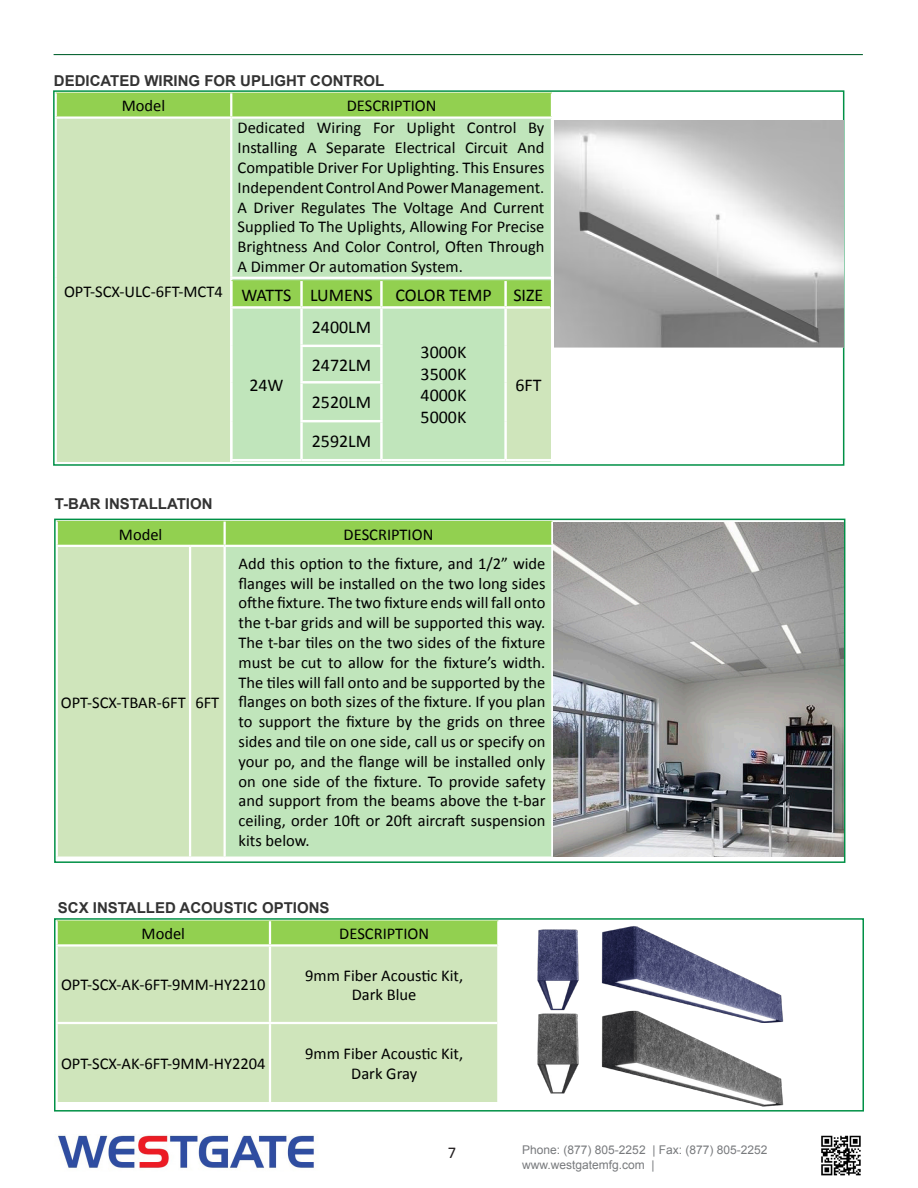
<style>
.page{position:relative;width:918px;height:1188px;background:#fff}
.page>*{position:absolute;margin:0;border:0;box-sizing:border-box;transform-origin:0 0}
.t1{font:18px "Calibri";color:#000}
.t2{font:16.5px/19.8px "Calibri";color:#000;text-align:justify}
.t3{font:16.5px "Calibri";color:#231f20}
.t4{font:700 15px "Arial";color:#333}
.t5{font:12px "Arial";color:#787a7d}
</style>
<div class="page">
<img style="left:58px;top:1135px;width:256px;height:34px">
<img style="left:821px;top:1135px;width:40px;height:41px">
<hr style="left:54px;top:54px;width:809px;height:1px;background:#0d6736">
<div style="left:57px;top:93px;width:494px;height:23px;background:#92d050"></div>
<div style="left:56px;top:118px;width:175px;height:345px;background:#cfe5bb"></div>
<div style="left:232px;top:119px;width:319px;height:343px;background:#c0e5bb"></div>
<hr style="left:55px;top:119px;width:2px;height:159px;background:#fff">
<hr style="left:55px;top:278px;width:2px;height:184px;background:#fff">
<hr style="left:230px;top:93px;width:2px;height:23px;background:#fff">
<hr style="left:230px;top:119px;width:2px;height:158px;background:#fff">
<hr style="left:230px;top:279px;width:2px;height:183px;background:#fff">
<hr style="left:55px;top:116px;width:176px;height:3px;background:#fff">
<hr style="left:230px;top:277px;width:323px;height:2px;background:#fff">
<hr style="left:55px;top:462px;width:176px;height:2px;background:#fff">
<div style="left:53px;top:90px;width:791px;height:376px;border:2px solid #009046"></div>
<img style="left:555px;top:120px;width:288px;height:228px">
<svg style="left:231px;top:280px;width:320px;height:179px;background:#b8e1a9"></svg>
<div style="left:506px;top:307px;width:45px;height:153px;background:#cfe5bb"></div>
<hr style="left:230px;top:281px;width:3px;height:25px;background:#fff">
<hr style="left:230px;top:309px;width:3px;height:37px;background:#fff">
<hr style="left:230px;top:346px;width:3px;height:36px;background:#fff">
<hr style="left:230px;top:382px;width:3px;height:39px;background:#fff">
<hr style="left:230px;top:421px;width:3px;height:38px;background:#fff">
<hr style="left:230px;top:459px;width:72px;height:2px;background:#fff">
<hr style="left:381px;top:459px;width:125px;height:2px;background:#fff">
<hr style="left:506px;top:459px;width:46px;height:2px;background:#fff">
<hr style="left:300px;top:281px;width:3px;height:25px;background:#fff">
<hr style="left:380px;top:281px;width:3px;height:25px;background:#fff">
<hr style="left:504px;top:281px;width:3px;height:25px;background:#fff">
<hr style="left:302px;top:459px;width:79px;height:2px;background:#fff">
<hr style="left:300px;top:309px;width:3px;height:36px;background:#fff">
<hr style="left:380px;top:309px;width:3px;height:36px;background:#fff">
<hr style="left:504px;top:309px;width:3px;height:37px;background:#fff">
<hr style="left:300px;top:347px;width:3px;height:34px;background:#fff">
<hr style="left:380px;top:347px;width:3px;height:34px;background:#fff">
<hr style="left:504px;top:346px;width:3px;height:36px;background:#fff">
<hr style="left:300px;top:384px;width:3px;height:36px;background:#fff">
<hr style="left:380px;top:384px;width:3px;height:36px;background:#fff">
<hr style="left:504px;top:382px;width:3px;height:39px;background:#fff">
<hr style="left:300px;top:422px;width:3px;height:37px;background:#fff">
<hr style="left:380px;top:422px;width:3px;height:37px;background:#fff">
<hr style="left:504px;top:421px;width:3px;height:38px;background:#fff">
<hr style="left:230px;top:306px;width:72px;height:3px;background:#fff">
<hr style="left:302px;top:306px;width:79px;height:3px;background:#fff">
<hr style="left:381px;top:306px;width:125px;height:3px;background:#fff">
<hr style="left:506px;top:306px;width:44px;height:3px;background:#fff">
<hr style="left:300px;top:345px;width:83px;height:2px;background:#fff">
<hr style="left:300px;top:381px;width:83px;height:3px;background:#fff">
<hr style="left:300px;top:420px;width:83px;height:2px;background:#fff">
<div style="left:58px;top:522px;width:493px;height:23px;background:#92d050"></div>
<div style="left:58px;top:547px;width:166px;height:310px;background:#cfe5bb"></div>
<div style="left:225px;top:546px;width:327px;height:312px;background:#c0e5bb"></div>
<hr style="left:224px;top:522px;width:2px;height:23px;background:#fff">
<hr style="left:189px;top:547px;width:2px;height:310px;background:#fff">
<hr style="left:224px;top:547px;width:2px;height:310px;background:#fff">
<hr style="left:551px;top:547px;width:3px;height:310px;background:#fff">
<hr style="left:225px;top:545px;width:329px;height:2px;background:#fff">
<hr style="left:225px;top:857px;width:329px;height:2px;background:#fff">
<div style="left:54px;top:519px;width:791px;height:344px;border:2px solid #009046"></div>
<img style="left:553px;top:523px;width:290px;height:333px">
<img style="left:537px;top:926px;width:246px;height:85px">
<div style="left:58px;top:921px;width:439px;height:23px;background:#92d050"></div>
<div style="left:58px;top:947px;width:439px;height:155px;background:#cfe5bb"></div>
<hr style="left:269px;top:921px;width:2px;height:23px;background:#fff">
<hr style="left:269px;top:947px;width:2px;height:75px;background:#fff">
<hr style="left:269px;top:1024px;width:2px;height:78px;background:#fff">
<hr style="left:56px;top:1022px;width:214px;height:2px;background:#fff">
<hr style="left:270px;top:1022px;width:227px;height:2px;background:#fff">
<div style="left:54px;top:918px;width:810px;height:194px;border:2px solid #009046"></div>
<img style="left:499px;top:1011px;width:324px;height:101px">
<p class="t4" style="left:54px;top:71px;width:332px">DEDICATED WIRING FOR UPLIGHT CONTROL</p>
<p class="t2" style="left:238px;top:117px;width:308px">Dedicated Wiring For Uplight Control By Installing A Separate Electrical Circuit And Compatible Driver For Uplighting. This Ensures Independent Control And Power Management.<br>A Driver Regulates The Voltage And Current Supplied To The Uplights, Allowing For Precise Brightness And Color Control, Often Through A Dimmer Or automation System.</p>
<p class="t1" style="left:241px;top:283px;width:52px">WATTS</p>
<p class="t1" style="left:310px;top:283px;width:64px">LUMENS</p>
<p class="t1" style="left:395px;top:283px;width:98px">COLOR TEMP</p>
<p class="t1" style="left:513px;top:283px;width:31px">SIZE</p>
<p class="t2" style="left:122px;top:95px;width:45px">Model</p>
<p class="t2" style="left:347px;top:95px;width:91px">DESCRIPTION</p>
<p class="t2" style="left:64px;top:280px;width:160px">OPT-SCX-ULC-6FT-MCT4</p>
<p class="t4" style="left:55px;top:494px;width:159px">T-BAR INSTALLATION</p>
<p class="t1" style="left:249px;top:373px;width:36px">24W</p>
<p class="t1" style="left:312px;top:316px;width:61px">2400LM</p>
<p class="t1" style="left:312px;top:354px;width:61px">2472LM</p>
<p class="t1" style="left:312px;top:391px;width:61px">2520LM</p>
<p class="t1" style="left:312px;top:430px;width:61px">2592LM</p>
<p class="t1" style="left:421px;top:341px;width:47px">3000K</p>
<p class="t1" style="left:421px;top:363px;width:47px">3500K</p>
<p class="t1" style="left:421px;top:384px;width:47px">4000K</p>
<p class="t1" style="left:421px;top:406px;width:47px">5000K</p>
<p class="t2" style="left:119px;top:523px;width:45px">Model</p>
<p class="t2" style="left:344px;top:523px;width:91px">DESCRIPTION</p>
<p class="t1" style="left:515px;top:373px;width:28px">6FT</p>
<p class="t2" style="left:61px;top:692px;width:126px">OPT-SCX-TBAR-6FT</p>
<p class="t2" style="left:195px;top:692px;width:25px">6FT</p>
<p class="t2" style="left:239px;top:553px;width:308px">Add this option to the fixture, and 1/2” wide flanges will be installed on the two long sides ofthe fixture. The two fixture ends will fall onto the t-bar grids and will be supported this way.<br>The t-bar tiles on the two sides of the fixture must be cut to allow for the fixture’s width.<br>The tiles will fall onto and be supported by the flanges on both sizes of the fixture. If you plan to support the fixture by the grids on three sides and tile on one side, call us or specify on your po, and the flange will be installed only on one side of the fixture. To provide safety and support from the beams above the t-bar ceiling, order 10ft or 20ft aircraft suspension kits below.</p>
<p class="t4" style="left:58px;top:898px;width:273px">SCX INSTALLED ACOUSTIC OPTIONS</p>
<p class="t2" style="left:142px;top:923px;width:45px">Model</p>
<p class="t2" style="left:339px;top:923px;width:91px">DESCRIPTION</p>
<p class="t2" style="left:61px;top:974px;width:206px">OPT-SCX-AK-6FT-9MM-HY2210</p>
<p class="t2" style="left:61px;top:1053px;width:206px">OPT-SCX-AK-6FT-9MM-HY2204</p>
<p class="t2" style="left:305px;top:964px;width:160px">9mm Fiber Acoustic Kit,</p>
<p class="t2" style="left:352px;top:984px;width:66px">Dark Blue</p>
<p class="t2" style="left:305px;top:1043px;width:160px">9mm Fiber Acoustic Kit,</p>
<p class="t2" style="left:351px;top:1063px;width:67px">Dark Gray</p>
<p class="t3" style="left:448px;top:1143px;width:10px">7</p>
<p class="t5" style="left:522px;top:1142px;width:247px">Phone: (877) 805-2252 | Fax: (877) 805-2252</p>
<p class="t5" style="left:522px;top:1157px;width:134px">www.westgatemfg.com |</p>
</div>
